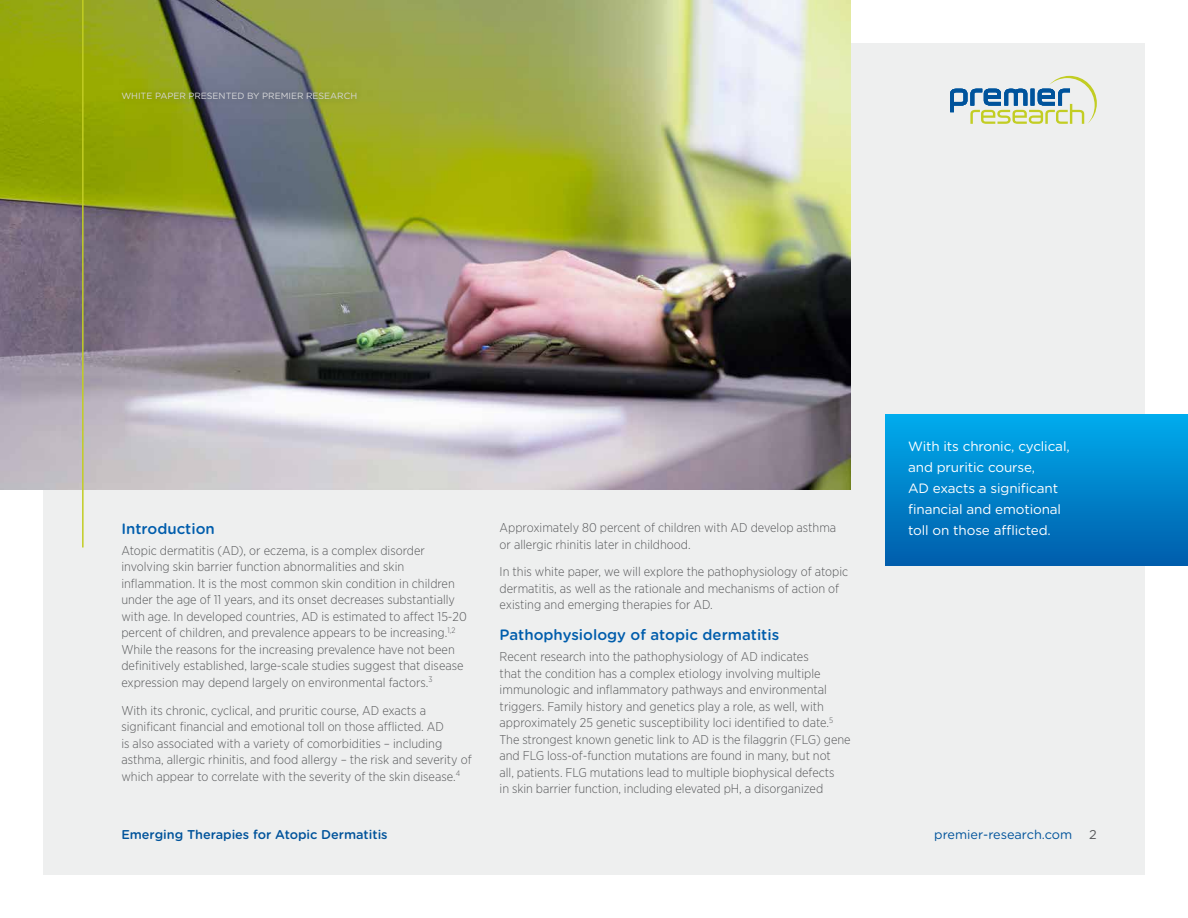
<style>
.page{position:relative;width:1188px;height:918px;background:#fff}
.page>*{position:absolute;margin:0;border:0;box-sizing:border-box;transform-origin:0 0}
.t1{font:500 15px "Gotham Rounded";color:#005dac}
.t2{font:13.5px/21px "Gotham Rounded";letter-spacing:-.01em;color:#fff}
.t3{font:300 12.75px/16.5px "Gotham Narrow";color:#58595b}
.t4{font:500 12.75px "Gotham Rounded";color:#00539b}
.t5{font:12.75px "Gotham Rounded";color:#00539b}
.t6{font:12.75px "Gotham Rounded";color:#58595b}
.t7{font:9px "Gotham Rounded";letter-spacing:-.005em;color:#d7d8da}
</style>
<div class="page">
<div style="left:43px;top:43px;width:1102px;height:832px;background:#eeefef"></div>
<svg style="left:950px;top:76px;width:147px;height:48px"></svg>
<div style="left:886px;top:414px;width:302px;height:151px;background:linear-gradient(to bottom,#00aced,#005daa)"></div>
<img style="left:0;top:0;width:851px;height:490px">
<hr style="left:82px;top:0;width:2px;height:548px;background:#c2cd23">
<div style="left:114px;top:85px;width:250px;height:23px;background:#000;opacity:.2"></div>
<p class="t7" style="left:121px;top:90px;width:237px">WHITE PAPER PRESENTED BY PREMIER RESEARCH</p>
<p class="t1" style="left:121px;top:518px;width:95px">Introduction</p>
<p class="t3" style="left:121px;top:542px;width:347px">Atopic dermatitis (AD), or eczema, is a complex disorder involving skin barrier function abnormalities and skin inflammation. It is the most common skin condition in children under the age of 11 years, and its onset decreases substantially with age. In developed countries, AD is estimated to affect 15-20 percent of children, and prevalence appears to be increasing.<sup>1,2<br></sup>While the reasons for the increasing prevalence have not been definitively established, large-scale studies suggest that disease expression may depend largely on environmental factors.<sup>3</sup></p>
<p class="t3" style="left:121px;top:702px;width:352px">With its chronic, cyclical, and pruritic course, AD exacts a significant financial and emotional toll on those afflicted. AD<br>is also associated with a variety of comorbidities – including asthma, allergic rhinitis, and food allergy – the risk and severity of which appear to correlate with the severity of the skin disease.<sup>4</sup></p>
<p class="t3" style="left:500px;top:519px;width:338px">Approximately 80 percent of children with AD develop asthma or allergic rhinitis later in childhood.</p>
<p class="t3" style="left:500px;top:563px;width:350px">In this white paper, we will explore the pathophysiology of atopic dermatitis, as well as the rationale and mechanisms of action of existing and emerging therapies for AD.</p>
<p class="t1" style="left:500px;top:624px;width:281px">Pathophysiology of atopic dermatitis</p>
<p class="t3" style="left:500px;top:648px;width:352px">Recent research into the pathophysiology of AD indicates<br>that the condition has a complex etiology involving multiple immunologic and inflammatory pathways and environmental triggers. Family history and genetics play a role, as well, with approximately 25 genetic susceptibility loci identified to date.<sup>5<br></sup>The strongest known genetic link to AD is the filaggrin (FLG) gene and FLG loss-of-function mutations are found in many, but not<br>all, patients. FLG mutations lead to multiple biophysical defects<br>in skin barrier function, including elevated pH, a disorganized</p>
<p class="t2" style="left:908px;top:435px;width:163px">With its chronic, cyclical, and pruritic course,<br>AD exacts a significant financial and emotional toll on those afflicted.</p>
<p class="t4" style="left:121px;top:825px;width:268px">Emerging Therapies for Atopic Dermatitis</p>
<p class="t5" style="left:934px;top:825px;width:139px">premier-research.com</p>
<p class="t6" style="left:1089px;top:826px;width:9px">2</p>
</div>
